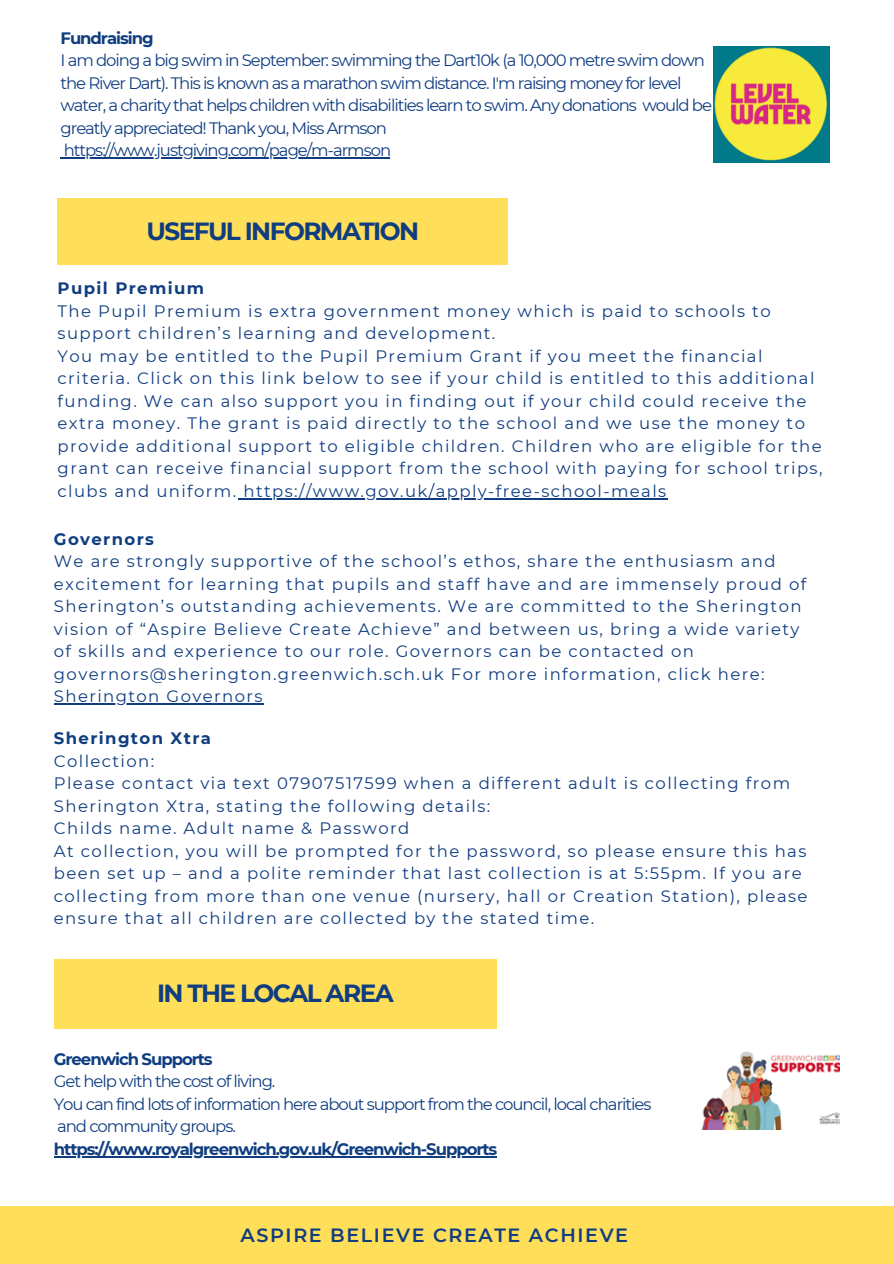
<style>
.page{position:relative;width:894px;height:1264px;background:#fff}
.page>*{position:absolute;margin:0;border:0;box-sizing:border-box;transform-origin:0 0}
.t1{font:700 24.75px "Montserrat";letter-spacing:-.065em;color:#103d80}
.t2{font:600 19.2px "Montserrat";letter-spacing:.085em;color:#103d80}
.t3{font:16.5px/22.5px "Montserrat";letter-spacing:.085em;color:#103d80}
.t4{font:16.5px "Montserrat";letter-spacing:-.065em;color:#103d80}
.t5{font:700 16.5px "Montserrat";letter-spacing:-.065em;color:#103d80}
.t6{font:700 16.5px "Montserrat";letter-spacing:.085em;color:#103d80}
</style>
<div class="page">
<div style="left:0;top:1206px;width:893px;height:57px;background:#ffde59"></div>
<hr style="left:54px;top:703px;width:210px;height:1px;background:#103d80">
<hr style="left:243px;top:498px;width:424px;height:1px;background:#103d80">
<div style="left:58px;top:198px;width:450px;height:67px;background:#ffde59"></div>
<div style="left:54px;top:959px;width:442px;height:70px;background:#ffde59"></div>
<hr style="left:54px;top:1155px;width:442px;height:2px;background:#103d80">
<img style="left:701px;top:1051px;width:138px;height:78px">
<hr style="left:64px;top:157px;width:326px;height:1px;background:#103d80">
<img style="left:713px;top:47px;width:116px;height:116px">
<p class="t5" style="left:60px;top:28px;width:95px">Fundraising</p>
<p class="t4" style="left:60px;top:50px;width:646px">I am doing a big swim in September: swimming the Dart10k (a 10,000 metre swim down</p>
<p class="t4" style="left:60px;top:73px;width:622px">the River Dart). This is known as a marathon swim distance. I'm raising money for level</p>
<p class="t4" style="left:60px;top:95px;width:652px">water, a charity that helps children with disabilities learn to swim. Any donations would be</p>
<p class="t4" style="left:60px;top:118px;width:328px">greatly appreciated! Thank you, Miss Armson</p>
<p class="t4" style="left:64px;top:140px;width:329px">https://www.justgiving.com/page/m-armson</p>
<h1 class="t1" style="left:146px;top:216px;width:274px">USEFUL INFORMATION</h1>
<p class="t6" style="left:58px;top:278px;width:148px">Pupil Premium</p>
<p class="t3" style="left:58px;top:300px;width:714px">The Pupil Premium is extra government money which is paid to schools to support children’s learning and development.</p>
<p class="t3" style="left:58px;top:345px;width:766px">You may be entitled to the Pupil Premium Grant if you meet the financial criteria. Click on this link below to see if your child is entitled to this additional funding. We can also support you in finding out if your child could receive the extra money. The grant is paid directly to the school and we use the money to provide additional support to eligible children. Children who are eligible for the grant can receive financial support from the school with paying for school trips, clubs and uniform. https://www.gov.uk/apply-free-school-meals</p>
<p class="t6" style="left:54px;top:528px;width:102px">Governors</p>
<p class="t3" style="left:54px;top:550px;width:753px">We are strongly supportive of the school’s ethos, share the enthusiasm and excitement for learning that pupils and staff have and are immensely proud of Sherington’s outstanding achievements. We are committed to the Sherington vision of “Aspire Believe Create Achieve” and between us, bring a wide variety of skills and experience to our role. Governors can be contacted on governors@sherington.greenwich.sch.uk For more information, click here:</p>
<p class="t3" style="left:54px;top:685px;width:210px">Sherington Governors</p>
<p class="t6" style="left:54px;top:728px;width:158px">Sherington Xtra</p>
<p class="t3" style="left:54px;top:749px;width:102px">Collection:</p>
<p class="t3" style="left:54px;top:771px;width:737px">Please contact via text 07907517599 when a different adult is collecting from</p>
<p class="t3" style="left:54px;top:794px;width:438px">Sherington Xtra, stating the following details:</p>
<p class="t3" style="left:54px;top:816px;width:357px">Childs name. Adult name &amp; Password</p>
<p class="t3" style="left:54px;top:839px;width:755px">At collection, you will be prompted for the password, so please ensure this has been set up – and a polite reminder that last collection is at 5:55pm. If you are collecting from more than one venue (nursery, hall or Creation Station), please ensure that all children are collected by the stated time.</p>
<p class="t1" style="left:157px;top:978px;width:238px">IN THE LOCAL AREA</p>
<p class="t5" style="left:54px;top:1048px;width:160px">Greenwich Supports</p>
<p class="t4" style="left:54px;top:1071px;width:223px">Get help with the cost of living.</p>
<p class="t4" style="left:54px;top:1093px;width:599px">You can find lots of information here about support from the council, local charities</p>
<h1 class="t4" style="left:57px;top:1116px;width:180px">and community groups.</h1>
<p class="t5" style="left:54px;top:1138px;width:445px">https://www.royalgreenwich.gov.uk/Greenwich-Supports</p>
<p class="t2" style="left:240px;top:1223px;width:389px">ASPIRE BELIEVE CREATE ACHIEVE</p>
</div>
